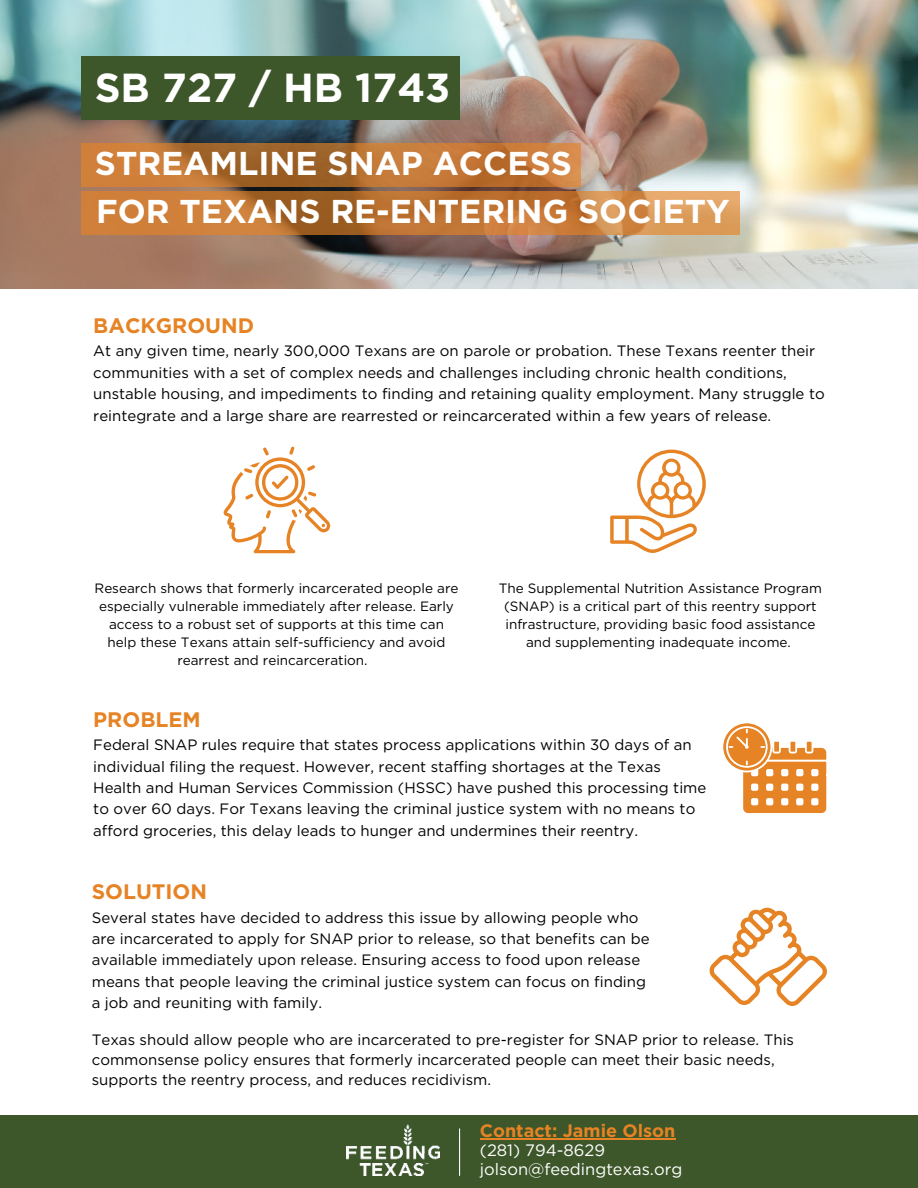
<style>
.page{position:relative;width:918px;height:1188px;background:#fff}
.page>*{position:absolute;margin:0;border:0;box-sizing:border-box;transform-origin:0 0}
.t1{font:700 40.5px "Gotham";color:#fff}
.t2{font:700 33px "Gotham";color:#fff}
.t3{font:700 21px "Gotham";color:#e68324}
.t4{font:700 18px "Gotham";color:#e68324}
.t5{font:16.5px/19.2px "Gotham";color:#fff}
.t6{font:15px/21.3px "Gotham";color:#000}
.t7{font:13.5px/18px "Gotham";color:#000;text-align:center}
</style>
<div class="page">
<img style="left:0;top:0;width:918px;height:289px">
<svg style="left:723px;top:723px;width:104px;height:90px"></svg>
<svg style="left:709px;top:908px;width:118px;height:98px"></svg>
<svg style="left:223px;top:446px;width:107px;height:107px"></svg>
<svg style="left:610px;top:450px;width:96px;height:103px"></svg>
<svg style="left:81px;top:191px;width:659px;height:43px;background:#c57c3b"></svg>
<svg style="left:81px;top:143px;width:499px;height:43px;background:#ba7333"></svg>
<div style="left:0;top:1116px;width:918px;height:72px;background:#3d572a"></div>
<img style="left:347px;top:1124px;width:93px;height:52px">
<hr style="left:459px;top:1129px;width:1px;height:47px;background:#fff">
<div style="left:81px;top:56px;width:379px;height:63px;background:#3d572a"></div>
<hr style="left:480px;top:1138px;width:195px;height:1px;background:#e68324">
<h1 class="t1" style="left:95px;top:61px;width:357px">SB 727 / HB 1743</h1>
<h2 class="t2" style="left:95px;top:142px;width:479px">STREAMLINE SNAP ACCESS</h2>
<h2 class="t2" style="left:96px;top:190px;width:635px">FOR TEXANS RE-ENTERING SOCIETY</h2>
<h3 class="t3" style="left:93px;top:311px;width:162px">BACKGROUND</h3>
<p class="t6" style="left:93px;top:340px;width:733px">At any given time, nearly 300,000 Texans are on parole or probation. These Texans reenter their communities with a set of complex needs and challenges including chronic health conditions, unstable housing, and impediments to finding and retaining quality employment. Many struggle to reintegrate and a large share are rearrested or reincarcerated within a few years of release.</p>
<p class="t7" style="left:95px;top:579px;width:365px">Research shows that formerly incarcerated people are especially vulnerable immediately after release. Early access to a robust set of supports at this time can help these Texans attain self-sufficiency and avoid rearrest and reincarceration.</p>
<p class="t7" style="left:499px;top:579px;width:325px">The Supplemental Nutrition Assistance Program (SNAP) is a critical part of this reentry support infrastructure, providing basic food assistance and supplementing inadequate income.</p>
<h3 class="t3" style="left:93px;top:705px;width:109px">PROBLEM</h3>
<p class="t6" style="left:93px;top:734px;width:615px">Federal SNAP rules require that states process applications within 30 days of an individual filing the request. However, recent staffing shortages at the Texas Health and Human Services Commission (HSSC) have pushed this processing time to over 60 days. For Texans leaving the criminal justice system with no means to afford groceries, this delay leads to hunger and undermines their reentry.</p>
<h3 class="t3" style="left:92px;top:878px;width:117px">SOLUTION</h3>
<p class="t6" style="left:92px;top:906px;width:559px">Several states have decided to address this issue by allowing people who are incarcerated to apply for SNAP prior to release, so that benefits can be available immediately upon release. Ensuring access to food upon release means that people leaving the criminal justice system can focus on finding a job and reuniting with family.</p>
<p class="t6" style="left:92px;top:1029px;width:704px;line-height:20.2px">Texas should allow people who are incarcerated to pre-register for SNAP prior to release. This commonsense policy ensures that formerly incarcerated people can meet their basic needs, supports the reentry process, and reduces recidivism.</p>
<p class="t4" style="left:480px;top:1119px;width:197px">Contact: Jamie Olson</p>
<p class="t5" style="left:480px;top:1140px;width:204px">(281) 794-8629 jolson@feedingtexas.org</p>
</div>
